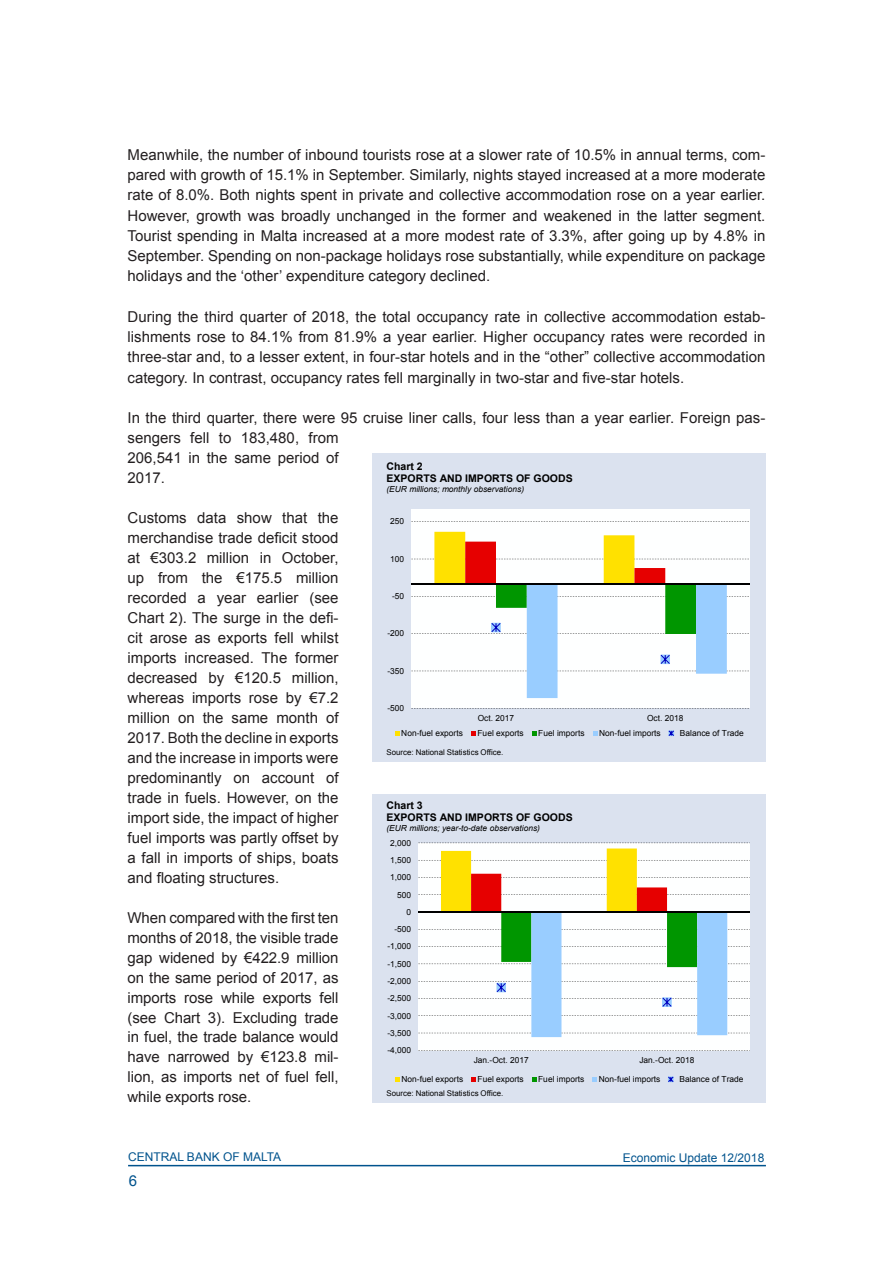
<style>
.page{position:relative;width:893px;height:1263px;background:#fff}
.page>*{position:absolute;margin:0;border:0;box-sizing:border-box;transform-origin:0 0}
.QR_Normal_Text{font:15px/20px "Arial";color:#231f20;text-align:justify}
.t1{font:15px "Arial";color:#00538d}
.t2{font:12px "Arial";color:#00538d}
.t3{font:700 10.5px/12.1px "Arial";color:#000}
.t4{font:8.4px "Arial";color:#000}
.t5{font:italic 8.4px "Arial";color:#000}
.t6{font:7.8px "Arial";letter-spacing:.005em;color:#000}
</style>
<div class="page">
<hr style="left:128px;top:1165px;width:638px;height:1px;background:#00538d">
<div style="left:373px;top:454px;width:393px;height:308px;background:#dbe2ef"></div>
<div style="left:411px;top:509px;width:339px;height:199px;background:#feffff"></div>
<svg style="left:411px;top:521px;width:338px;height:151px"></svg>
<hr style="left:411px;top:583px;width:339px;height:1px;background:#000">
<svg style="left:434px;top:532px;width:293px;height:166px"></svg>
<svg style="left:395px;top:731px;width:4px;height:4px"></svg>
<svg style="left:471px;top:731px;width:5px;height:4px"></svg>
<svg style="left:532px;top:731px;width:4px;height:4px"></svg>
<svg style="left:593px;top:731px;width:4px;height:4px"></svg>
<svg style="left:668px;top:730px;width:6px;height:6px"></svg>
<div style="left:373px;top:794px;width:393px;height:308px;background:#dbe2ef"></div>
<div style="left:418px;top:843px;width:332px;height:207px;background:#feffff"></div>
<hr style="left:418px;top:911px;width:332px;height:1px;background:#000">
<svg style="left:441px;top:848px;width:286px;height:189px"></svg>
<svg style="left:395px;top:1077px;width:5px;height:4px"></svg>
<svg style="left:471px;top:1077px;width:5px;height:4px"></svg>
<svg style="left:532px;top:1077px;width:4px;height:4px"></svg>
<svg style="left:593px;top:1077px;width:4px;height:4px"></svg>
<svg style="left:668px;top:1076px;width:6px;height:6px"></svg>
<p class="QR_Normal_Text" style="left:128px;top:145px;width:639px">Meanwhile, the number of inbound tourists rose at a slower rate of 10.5% in annual terms, com&shy;pared with growth of 15.1% in September. Similarly, nights stayed increased at a more moderate rate of 8.0%. Both nights spent in private and collective accommodation rose on a year earlier.<br>However, growth was broadly unchanged in the former and weakened in the latter segment.<br>Tourist spending in Malta increased at a more modest rate of 3.3%, after going up by 4.8% in September. Spending on non-package holidays rose substantially, while expenditure on package holidays and the ‘other’ expenditure category declined.</p>
<p class="QR_Normal_Text" style="left:128px;top:307px;width:639px">During the third quarter of 2018, the total occupancy rate in collective accommodation estab&shy;lishments rose to 84.1% from 81.9% a year earlier. Higher occupancy rates were recorded in three-star and, to a lesser extent, in four-star hotels and in the “other” collective accommodation category. In contrast, occupancy rates fell marginally in two-star and five-star hotels.</p>
<p class="QR_Normal_Text" style="left:128px;top:408px;width:639px;text-align:left">In the third quarter, there were 95 cruise liner calls, four less than a year earlier. Foreign pas&shy;sengers fell to 183,480, from<br>206,541 in the same period of<br>2017.</p>
<p class="QR_Normal_Text" style="left:128px;top:508px;width:212px">Customs data show that the merchandise trade deficit stood at €303.2 million in October, up from the €175.5 million recorded a year earlier (see Chart 2). The surge in the defi&shy;cit arose as exports fell whilst imports increased. The former decreased by €120.5 million, whereas imports rose by €7.2 million on the same month of 2017. Both the decline in exports and the increase in imports were predominantly on account of trade in fuels. However, on the import side, the impact of higher fuel imports was partly offset by a fall in imports of ships, boats and floating structures.</p>
<p class="QR_Normal_Text" style="left:128px;top:908px;width:212px">When compared with the first ten months of 2018, the visible trade gap widened by €422.9 million on the same period of 2017, as imports rose while exports fell (see Chart 3). Excluding trade in fuel, the trade balance would have narrowed by €123.8 mil&shy;lion, as imports net of fuel fell, while exports rose.</p>
<p class="t3" style="left:387px;top:460px;width:188px">Chart 2<br>EXPORTS AND IMPORTS OF GOODS</p>
<p class="t5" style="left:387px;top:483px;width:139px">(EUR millions; monthly observations)</p>
<p class="t4" style="left:390px;top:516px;width:15px">250</p>
<p class="t4" style="left:390px;top:553px;width:15px">100</p>
<p class="t4" style="left:392px;top:591px;width:14px">-50</p>
<p class="t4" style="left:387px;top:628px;width:18px">-200</p>
<p class="t4" style="left:387px;top:665px;width:18px">-350</p>
<p class="t4" style="left:387px;top:702px;width:18px">-500</p>
<p class="t4" style="left:478px;top:712px;width:38px">Oct. 2017</p>
<p class="t4" style="left:647px;top:712px;width:38px">Oct. 2018</p>
<p class="t4" style="left:401px;top:727px;width:63px">Non-fuel exports</p>
<p class="t4" style="left:477px;top:727px;width:48px">Fuel exports</p>
<p class="t4" style="left:538px;top:727px;width:48px">Fuel imports</p>
<p class="t4" style="left:599px;top:727px;width:63px">Non-fuel imports</p>
<p class="t4" style="left:680px;top:727px;width:65px">Balance of Trade</p>
<p class="t6" style="left:387px;top:747px;width:118px">Source: National Statistics Office.</p>
<p class="t3" style="left:387px;top:799px;width:188px">Chart 3<br>EXPORTS AND IMPORTS OF GOODS</p>
<p class="t5" style="left:387px;top:822px;width:155px">(EUR millions; year-to-date observations)</p>
<p class="t4" style="left:390px;top:837px;width:23px">2,000</p>
<p class="t4" style="left:390px;top:854px;width:23px">1,500</p>
<p class="t4" style="left:390px;top:872px;width:23px">1,000</p>
<p class="t4" style="left:397px;top:889px;width:15px">500</p>
<p class="t4" style="left:406px;top:906px;width:6px">0</p>
<p class="t4" style="left:394px;top:924px;width:18px">-500</p>
<p class="t4" style="left:387px;top:941px;width:25px">-1,000</p>
<p class="t4" style="left:387px;top:958px;width:25px">-1,500</p>
<p class="t4" style="left:387px;top:975px;width:25px">-2,000</p>
<p class="t4" style="left:387px;top:993px;width:25px">-2,500</p>
<p class="t4" style="left:387px;top:1010px;width:25px">-3,000</p>
<p class="t4" style="left:387px;top:1027px;width:25px">-3,500</p>
<p class="t4" style="left:387px;top:1044px;width:25px">-4,000</p>
<p class="t4" style="left:474px;top:1054px;width:57px">Jan.-Oct. 2017</p>
<p class="t4" style="left:639px;top:1054px;width:57px">Jan.-Oct. 2018</p>
<p class="t4" style="left:402px;top:1074px;width:63px">Non-fuel exports</p>
<p class="t4" style="left:478px;top:1074px;width:48px">Fuel exports</p>
<p class="t4" style="left:538px;top:1074px;width:48px">Fuel imports</p>
<p class="t4" style="left:599px;top:1074px;width:63px">Non-fuel imports</p>
<p class="t4" style="left:679px;top:1074px;width:65px">Balance of Trade</p>
<p class="t6" style="left:387px;top:1088px;width:118px">Source: National Statistics Office.</p>
<p class="t2" style="left:128px;top:1149px;width:155px">CENTRAL BANK OF MALTA</p>
<p class="t2" style="left:623px;top:1150px;width:143px">Economic Update 12/2018</p>
<p class="t1" style="left:129px;top:1171px;width:10px">6</p>
</div>
